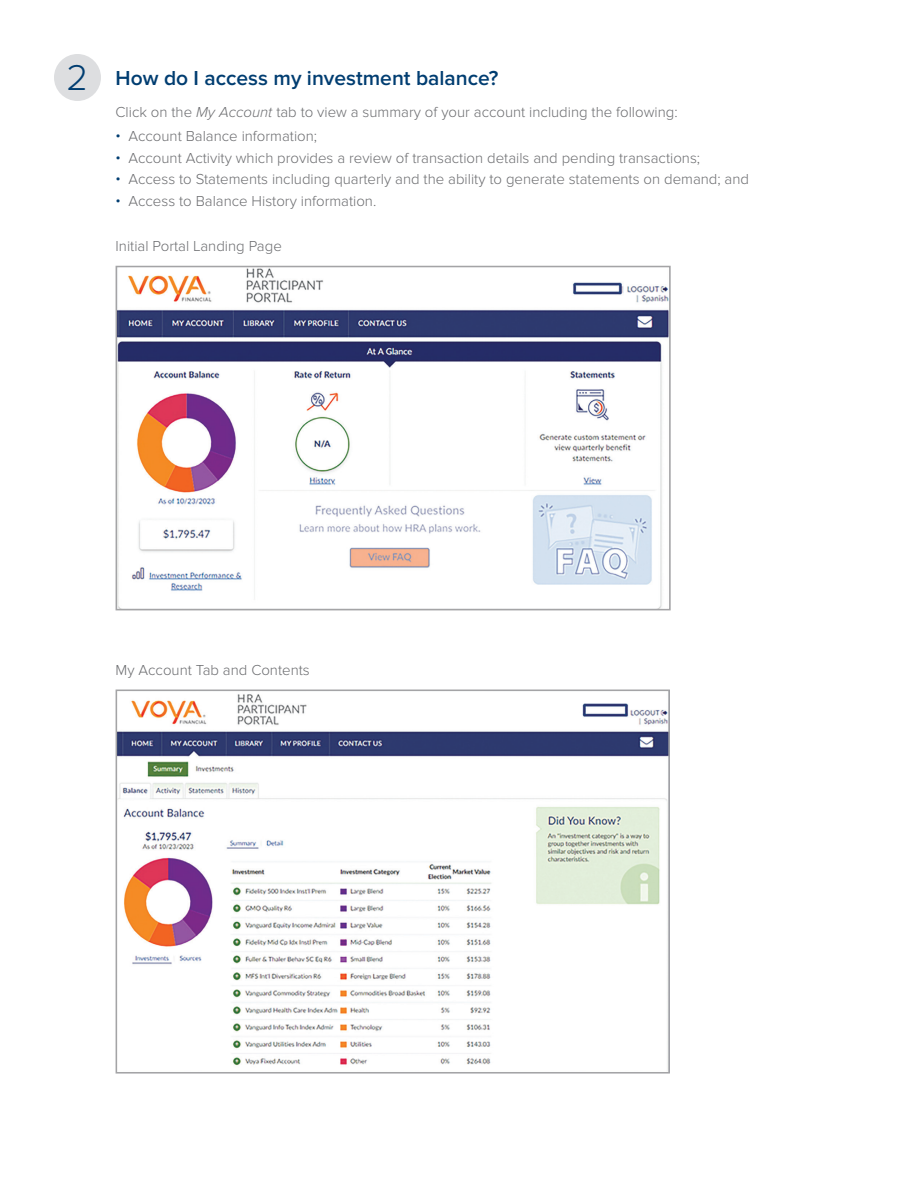
<style>
.page{position:relative;width:918px;height:1188px;background:#fff}
.page>*{position:absolute;margin:0;border:0;box-sizing:border-box;transform-origin:0 0}
.t1{font:300 37.2px "Proxima Nova";color:#003d71}
.t2{font:600 21px "Proxima Nova";color:#003d71}
.t3{font:300 15px "Proxima Nova";color:#6c6d70}
.s1{font-style:italic}
.s2{color:#003d71}
</style>
<div class="page">
<img style="left:119px;top:694px;width:548px;height:372px">
<div style="left:116px;top:690px;width:554px;height:384px;border:2px solid #a4a4a6"></div>
<div style="left:54px;top:54px;width:47px;height:47px;background:#dddee0;border-radius:50%"></div>
<img style="left:119px;top:269px;width:549px;height:338px">
<div style="left:116px;top:266px;width:555px;height:344px;border:2px solid #a4a4a6"></div>
<p class="t1" style="left:66px;top:56px;width:23px">2</p>
<p class="t2" style="left:116px;top:66px;width:385px">How do I access my investment balance?</p>
<p class="t3" style="left:116px;top:103px;width:564px">Click on the <span class="s1">My Account</span> tab to view a summary of your account including the following:</p>
<p class="t3" style="left:116px;top:128px;width:203px"><span class="s2">•</span> Account Balance information;</p>
<p class="t3" style="left:116px;top:149px;width:586px"><span class="s2">•</span> Account Activity which provides a review of transaction details and pending transactions;</p>
<p class="t3" style="left:116px;top:171px;width:635px"><span class="s2">•</span> Access to Statements including quarterly and the ability to generate statements on demand; and</p>
<p class="t3" style="left:116px;top:192px;width:262px"><span class="s2">•</span> Access to Balance History information.</p>
<p class="t3" style="left:116px;top:237px;width:168px">Initial Portal Landing Page</p>
<p class="t3" style="left:116px;top:661px;width:196px">My Account Tab and Contents</p>
</div>
